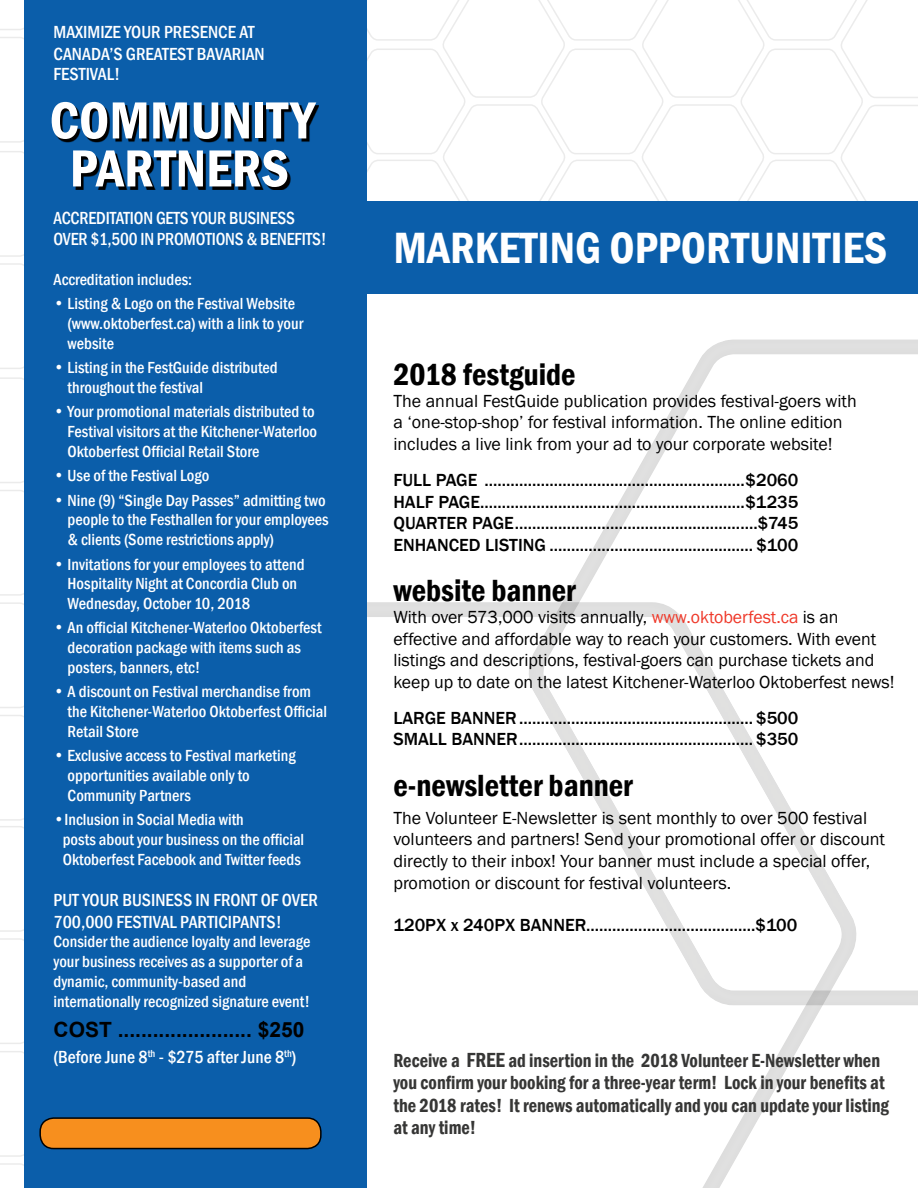
<style>
.page{position:relative;width:918px;height:1188px;background:#fff}
.page>*{position:absolute;margin:0;border:0;box-sizing:border-box;transform-origin:0 0}
.t1{font:600 condensed 54px/48px "Franklin Gothic";color:#fff;text-align:center}
.t2{font:600 condensed 45px "Franklin Gothic";color:#fff}
.t3{font:600 condensed 31.5px "Franklin Gothic";color:#000}
.t4{font:700 21px "Arial";color:#000}
.t5{font:600 condensed 19.5px/22.5px "Franklin Gothic";color:#363635;scale:.94 1}
.t6{font:18px/21.6px "Franklin Gothic";color:#000}
.t7{font:500 18px/21.6px "Franklin Gothic";color:#000;text-align:justify}
.t8{font:500 condensed 18px/21px "Franklin Gothic";color:#fff}
.t9{font:500 condensed 18px/21.6px "Franklin Gothic";color:#fff;scale:.96 1}
.t10{font:500 condensed 16.5px/19.8px "Franklin Gothic";color:#fff}
.s1{color:#ef3829}
.s2{font-size:21px}
</style>
<div class="page">
<svg style="left:0;top:377px;width:24px;height:789px"></svg>
<svg style="left:0;top:0;width:918px;height:369px"></svg>
<div style="left:344px;top:201px;width:574px;height:92px;background:#0b5eaa"></div>
<div style="left:24px;top:0;width:343px;height:1188px;background:#0b5eaa"></div>
<div style="left:528px;top:338px;width:390px;height:667px;background:#000;opacity:.5"></div>
<svg style="left:55px;top:105px;width:264px;height:85px"></svg>
<div style="left:40px;top:1118px;width:281px;height:31px;background:#f78f1e;border-radius:13px"></div>
<div style="left:39px;top:1117px;width:283px;height:32px;border:2px solid #000;border-radius:13px"></div>
<p class="t8" style="left:54px;top:22px;width:213px">MAXIMIZE YOUR PRESENCE AT<br>CANADA’S GREATEST BAVARIAN<br>FESTIVAL!</p>
<h1 class="t1" style="left:50px;top:96px;width:267px">community partners</h1>
<p class="t9" style="left:54px;top:207px;width:286px">ACCREDITATION GETS YOUR BUSINESS<br>OVER $1,500 IN PROMOTIONS &amp; BENEFITS!</p>
<p class="t10" style="left:54px;top:270px;width:140px">Accreditation includes:</p>
<p class="t10" style="left:68px;top:294px;width:237px;text-indent:-14px">• Listing &amp; Logo on the Festival Website (www.oktoberfest.ca) with a link to your website</p>
<p class="t10" style="left:68px;top:358px;width:212px;text-indent:-14px">• Listing in the FestGuide distributed throughout the festival</p>
<p class="t10" style="left:68px;top:402px;width:251px;text-indent:-14px">• Your promotional materials distributed to<br>Festival visitors at the Kitchener-Waterloo<br>Oktoberfest Official Retail Store</p>
<p class="t10" style="left:54px;top:466px;width:157px">• Use of the Festival Logo</p>
<p class="t10" style="left:68px;top:490px;width:263px;text-indent:-14px">• Nine (9) “Single Day Passes” admitting two people to the Festhallen for your employees &amp; clients (Some restrictions apply)</p>
<p class="t10" style="left:68px;top:554px;width:238px;text-indent:-14px">• Invitations for your employees to attend<br>Hospitality Night at Concordia Club on<br>Wednesday, October 10, 2018</p>
<p class="t10" style="left:68px;top:618px;width:256px;text-indent:-14px">• An official Kitchener-Waterloo Oktoberfest decoration package with items such as posters, banners, etc!</p>
<p class="t10" style="left:68px;top:682px;width:261px;text-indent:-14px">• A discount on Festival merchandise from the Kitchener-Waterloo Oktoberfest Official<br>Retail Store</p>
<p class="t10" style="left:68px;top:746px;width:230px;text-indent:-14px">• Exclusive access to Festival marketing opportunities available only to<br>Community Partners</p>
<p class="t10" style="left:63px;top:810px;width:243px;text-indent:-9px">•Inclusion in Social Media with<br>posts about your business on the official<br>Oktoberfest Facebook and Twitter feeds</p>
<p class="t8" style="left:54px;top:889px;width:266px;line-height:21.6px">PUT YOUR BUSINESS IN FRONT OF OVER<br>700,000 FESTIVAL PARTICIPANTS!</p>
<p class="t10" style="left:54px;top:932px;width:258px">Consider the audience loyalty and leverage your business receives as a supporter of a dynamic, community-based and internationally recognized signature event!</p>
<p class="t4" style="left:54px;top:1015px;width:252px">COST ....................... $250</p>
<p class="t8" style="left:54px;top:1046px;width:244px">(Before June 8<sup>th</sup> - $275 after June 8<sup>th</sup>)</p>
<h2 class="t2" style="left:393px;top:218px;width:495px">marketing opportunities</h2>
<h3 class="t3" style="left:393px;top:354px;width:184px">2018 festguide</h3>
<p class="t6" style="left:393px;top:390px;width:465px">The annual FestGuide publication provides festival-goers with a ‘one-stop-shop’ for festival information. The online edition includes a live link from your ad to your corporate website!</p>
<p class="t7" style="left:393px;top:469px;width:406px">FULL PAGE ............................................................$2060<br>HALF PAGE.............................................................$1235<br>QUARTER PAGE........................................................$745<br>ENHANCED LISTING ............................................... $100</p>
<h3 class="t3" style="left:393px;top:570px;width:184px">website banner</h3>
<p class="t6" style="left:393px;top:607px;width:503px">With over 573,000 visits annually, <span class="s1">www.oktoberfest.ca</span> is an effective and affordable way to reach your customers. With event listings and descriptions, festival-goers can purchase tickets and keep up to date on the latest Kitchener-Waterloo Oktoberfest news!</p>
<p class="t7" style="left:393px;top:707px;width:406px">LARGE BANNER...................................................... $500<br>SMALL BANNER...................................................... $350</p>
<h3 class="t3" style="left:393px;top:765px;width:241px">e-newsletter banner</h3>
<p class="t6" style="left:393px;top:807px;width:493px">The Volunteer E-Newsletter is sent monthly to over 500 festival volunteers and partners! Send your promotional offer or discount directly to their inbox! Your banner must include a special offer, promotion or discount for festival volunteers.</p>
<p class="t7" style="left:393px;top:914px;width:405px">120PX X 240PX BANNER.......................................$100</p>
<p class="t5" style="left:393px;top:1048px;width:529px">Receive a <span class="s2">FREE</span> ad insertion in the 2018 Volunteer E-Newsletter when you confirm your booking for a three-year term! Lock in your benefits at the 2018 rates! It renews automatically and you can update your listing at any time!</p>
</div>
